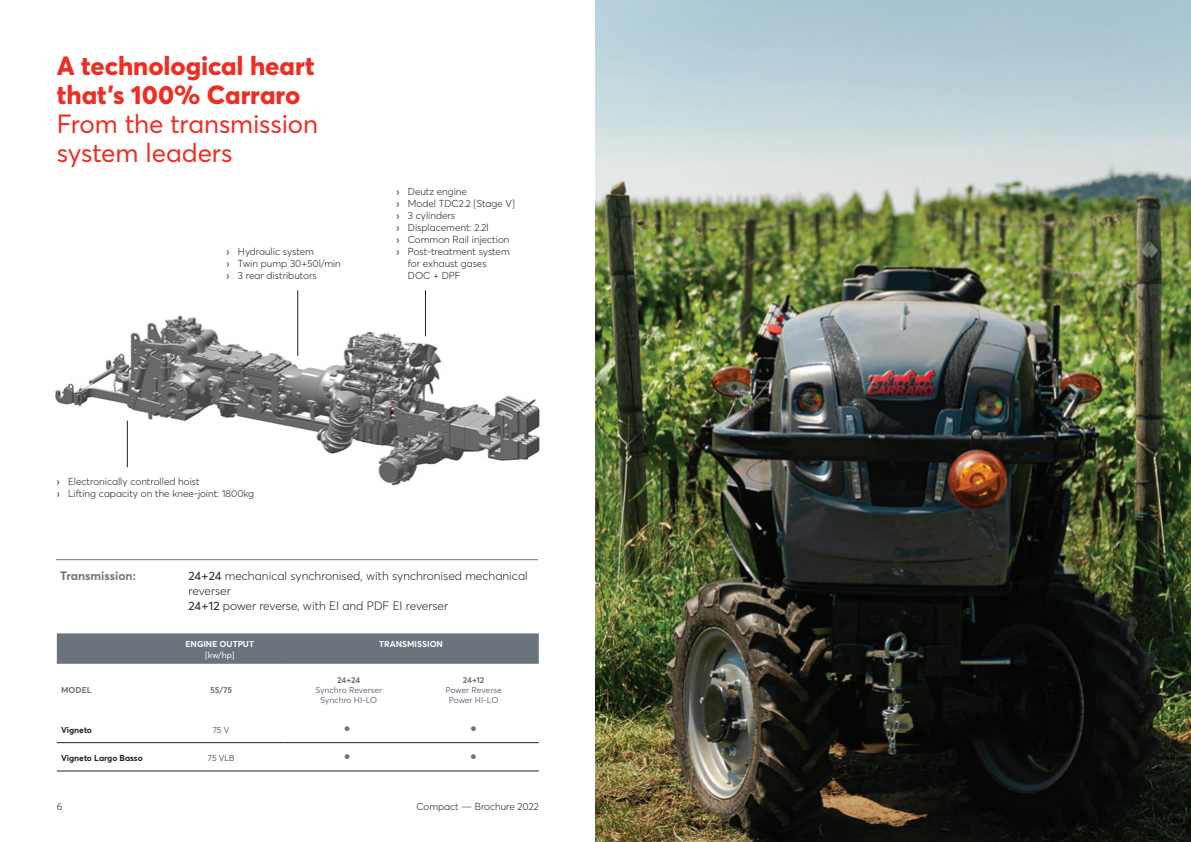
<style>
.page{position:relative;width:1191px;height:842px;background:#fff}
.page>*{position:absolute;margin:0;border:0;box-sizing:border-box;transform-origin:0 0}
.t1{font:800 26px/29px "Averta PE";color:#ee2e22}
.t2{font:26px/29px "Averta PE";letter-spacing:-.005em;color:#ee2e22}
.t3{font:300 12px/15px "Averta PE";color:#231f20}
.t4{font:700 12px "Averta PE";color:#6b747d}
.t5{font:300 10px/12px "Averta PE";color:#231f20}
.t6{font:8.5px/10.2px "Averta PE";color:#6b747d;text-align:center}
.t7{font:700 8.5px "Averta PE";color:#fff}
.t8{font:700 8.5px "Averta PE";color:#231f20}
.t9{font:700 8.5px "Averta PE";color:#6b747d}
.t10{font:300 8.5px "Averta PE";letter-spacing:-.005em;color:#231f20}
.t11{font:8.5px "Averta PE";color:#fff}
.s1{font-weight:400}
</style>
<div class="page">
<img style="left:55px;top:299px;width:485px;height:187px">
<hr style="left:127px;top:421px;width:1px;height:46px;background:#231f20">
<hr style="left:297px;top:290px;width:1px;height:66px;background:#231f20">
<hr style="left:425px;top:290px;width:1px;height:46px;background:#231f20">
<img style="left:595px;top:0;width:596px;height:842px">
<hr style="left:56px;top:559px;width:128px;height:1px;background:#6b747d">
<hr style="left:184px;top:559px;width:354px;height:1px;background:#6b747d">
<div style="left:57px;top:633px;width:482px;height:30px;background:#6b747d"></div>
<hr style="left:57px;top:742px;width:99px;height:1px;background:#231f20">
<hr style="left:156px;top:742px;width:127px;height:1px;background:#231f20">
<hr style="left:283px;top:742px;width:128px;height:1px;background:#231f20">
<hr style="left:411px;top:742px;width:128px;height:1px;background:#231f20">
<hr style="left:156px;top:771px;width:127px;height:1px;background:#231f20">
<hr style="left:283px;top:771px;width:128px;height:1px;background:#231f20">
<hr style="left:411px;top:771px;width:128px;height:1px;background:#231f20">
<hr style="left:57px;top:771px;width:99px;height:1px;background:#231f20">
<hr style="left:57px;top:663px;width:99px;height:1px;background:#6b747d">
<hr style="left:156px;top:663px;width:127px;height:1px;background:#6b747d">
<hr style="left:283px;top:663px;width:128px;height:1px;background:#6b747d">
<hr style="left:411px;top:663px;width:128px;height:1px;background:#6b747d">
<h1 class="t1" style="left:57px;top:50px;width:260px">A technological heart that's 100% Carraro</h1>
<h1 class="t2" style="left:57px;top:108px;width:263px">From the transmission system leaders</h1>
<p class="t5" style="left:227px;top:245px;width:116px"><span class="s1">›</span> Hydraulic system<br><span class="s1">›</span> Twin pump 30+50l/min <span class="s1">›</span> 3 rear distributors</p>
<p class="t5" style="left:396px;top:185px;width:72px"><span class="s1">›</span> Deutz engine</p>
<p class="t5" style="left:396px;top:197px;width:120px"><span class="s1">›</span> Model TDC2.2 [Stage V]</p>
<p class="t5" style="left:396px;top:209px;width:60px"><span class="s1">›</span> 3 cylinders</p>
<p class="t5" style="left:396px;top:221px;width:94px"><span class="s1">›</span> Displacement: 2.2l</p>
<p class="t5" style="left:396px;top:233px;width:114px"><span class="s1">›</span> Common Rail injection</p>
<p class="t5" style="left:396px;top:245px;width:115px"><span class="s1">›</span> Post-treatment system</p>
<p class="t5" style="left:408px;top:257px;width:80px">for exhaust gases</p>
<p class="t5" style="left:408px;top:269px;width:54px">DOC + DPF</p>
<p class="t5" style="left:57px;top:475px;width:199px"><span class="s1">›</span> Electronically controlled hoist<br><span class="s1">›</span> Lifting capacity on the knee-joint: 1800kg</p>
<p class="t4" style="left:60px;top:567px;width:77px">Transmission:</p>
<p class="t3" style="left:189px;top:568px;width:341px"><span class="s1">24 + 24</span> mechanical synchronised, with synchronised mechanical reverser<br><span class="s1">24 + 12</span> power reverse, with EI and PDF EI reverser</p>
<p class="t7" style="left:185px;top:638px;width:70px">ENGINE OUTPUT</p>
<p class="t11" style="left:205px;top:649px;width:31px">[kw/hp]</p>
<p class="t9" style="left:61px;top:684px;width:32px">MODEL</p>
<p class="t9" style="left:210px;top:684px;width:24px">55/75</p>
<p class="t7" style="left:379px;top:638px;width:65px">TRANSMISSION</p>
<p class="t9" style="left:337px;top:674px;width:25px">24+24</p>
<p class="t6" style="left:315px;top:684px;width:68px">Synchro Reverser<br>Synchro HI-LO</p>
<p class="t9" style="left:463px;top:674px;width:23px">24+12</p>
<p class="t6" style="left:445px;top:684px;width:58px">Power Reverse<br>Power HI-LO</p>
<p class="t8" style="left:61px;top:724px;width:32px">Vigneto</p>
<p class="t10" style="left:213px;top:724px;width:18px">75 V</p>
<p class="t6" style="left:344px;top:722px;width:7px">●</p>
<p class="t6" style="left:471px;top:722px;width:7px">●</p>
<p class="t8" style="left:61px;top:752px;width:83px">Vigneto Largo Basso</p>
<p class="t10" style="left:208px;top:752px;width:28px">75 VLB</p>
<p class="t6" style="left:344px;top:750px;width:7px">●</p>
<p class="t6" style="left:471px;top:750px;width:7px">●</p>
<p class="t5" style="left:57px;top:800px;width:7px">6</p>
<p class="t5" style="left:416px;top:800px;width:124px">Compact — Brochure 2022</p>
</div>
